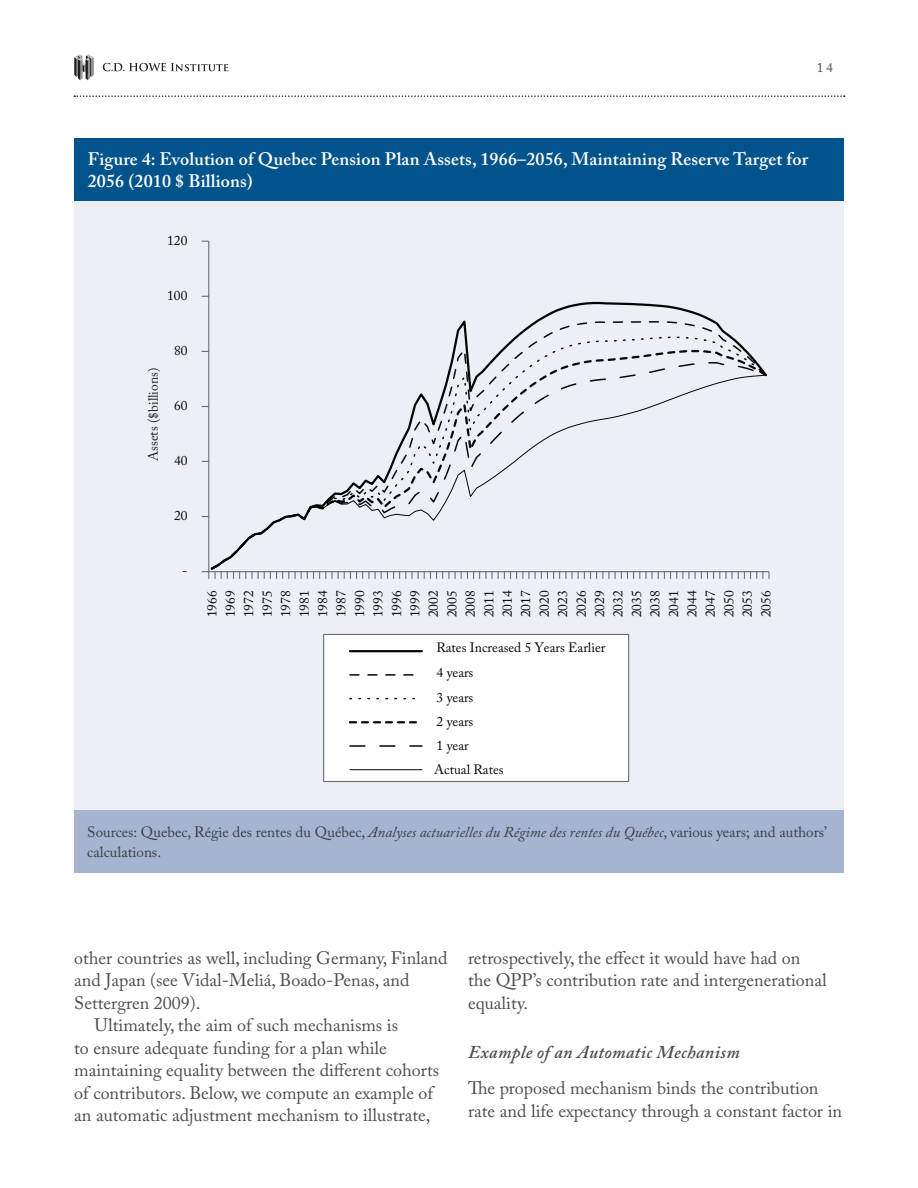
<style>
.page{position:relative;width:918px;height:1188px;background:#fff}
.page>*{position:absolute;margin:0;border:0;box-sizing:border-box;transform-origin:0 0}
.Body_Copy{font:18px/22.5px "Adobe Caslon Pro";color:#4b4c4d}
.Table_Header{font:600 18px/22.5px "Adobe Caslon Pro";letter-spacing:.01em;color:#fff}
.Level_Three_Head{font:italic 600 18px "Adobe Caslon Pro";letter-spacing:.02em;color:#4b4c4d}
.foot_note_2{font:15px/19.5px "Adobe Caslon Pro";color:#3e3e3f}
.t1{font:13.5px/18.5px "Adobe Caslon Pro";color:#050504;text-align:justify}
.t2{font:13.5px "Adobe Caslon Pro";color:#231f20}
.t3{font:13.5px "Adobe Caslon Pro";color:#4b4c4d}
.s1{font-style:italic}
</style>
<div class="page">
<svg style="left:74px;top:95px;width:771px;height:2px"></svg>
<svg style="left:74px;top:54px;width:20px;height:26px"></svg>
<svg style="left:103px;top:63px;width:125px;height:8px"></svg>
<div style="left:74px;top:201px;width:769px;height:609px;background:#ecf0f6"></div>
<div style="left:74px;top:138px;width:770px;height:63px;background:#01548b"></div>
<div style="left:74px;top:810px;width:769px;height:63px;background:#a4b4d1"></div>
<hr style="left:208px;top:241px;width:1px;height:331px;background:#6c6d70">
<svg style="left:202px;top:571px;width:87px;height:8px"></svg>
<svg style="left:295px;top:572px;width:475px;height:7px"></svg>
<svg style="left:209px;top:301px;width:504px;height:48px"></svg>
<svg style="left:210px;top:320px;width:521px;height:16px"></svg>
<svg style="left:210px;top:336px;width:536px;height:13px"></svg>
<svg style="left:209px;top:349px;width:560px;height:223px"></svg>
<svg style="left:210px;top:361px;width:558px;height:210px"></svg>
<div style="left:323px;top:634px;width:306px;height:148px;background:#fff;border:1px solid #6c6d70"></div>
<hr style="left:350px;top:650px;width:72px;height:2px;background:#050504">
<svg style="left:350px;top:674px;width:64px;height:2px"></svg>
<svg style="left:350px;top:698px;width:66px;height:1px"></svg>
<svg style="left:350px;top:721px;width:67px;height:2px"></svg>
<svg style="left:350px;top:745px;width:72px;height:2px"></svg>
<hr style="left:350px;top:769px;width:72px;height:1px;background:#050504">
<p class="t3" style="left:817px;top:59px;width:18px">14</p>
<p class="Table_Header" style="left:88px;top:147px;width:722px">Figure 4: Evolution of Quebec Pension Plan Assets, 1966–2056, Maintaining Reserve Target for<br>2056 (2010 $ Billions)</p>
<p class="t1" style="left:167px;top:231px;width:22px">120</p>
<p class="t1" style="left:167px;top:286px;width:22px">100</p>
<p class="t2" style="left:145px;top:461px;width:95px;rotate:-90deg">Assets ($billions)</p>
<p class="t1" style="left:174px;top:341px;width:15px">80</p>
<p class="t1" style="left:174px;top:396px;width:15px">60</p>
<p class="t1" style="left:174px;top:451px;width:15px">40</p>
<p class="t1" style="left:174px;top:506px;width:15px">20</p>
<p class="t1" style="left:182px;top:562px;width:7px">-</p>
<p class="t1" style="left:203px;top:617px;width:29px;rotate:-90deg">1966<br>1969<br>1972<br>1975<br>1978<br>1981<br>1984<br>1987<br>1990<br>1993<br>1996<br>1999<br>2002<br>2005<br>2008<br>2011<br>2014<br>2017<br>2020<br>2023<br>2026<br>2029<br>2032<br>2035<br>2038<br>2041<br>2044<br>2047<br>2050<br>2053<br>2056</p>
<p class="t1" style="left:434px;top:635px;width:173px;line-height:24.5px;text-align:left">Rates Increased 5 Years Earlier<br>4 years<br>3 years<br>2 years<br>1 year<br>Actual Rates</p>
<p class="foot_note_2" style="left:87px;top:822px;width:741px">Sources: Quebec, Régie des rentes du Québec, <span class="s1">Analyses actuarielles du Régime des rentes du Québec</span>, various years; and authors’ calculations.</p>
<p class="Body_Copy" style="left:74px;top:946px;width:375px">other countries as well, including Germany, Finland and Japan (see Vidal-Meliá, Boado-Penas, and<br>Settergren 2009).</p>
<p class="Body_Copy" style="left:74px;top:1014px;width:367px;text-indent:20px">Ultimately, the aim of such mechanisms is<br>to ensure adequate funding for a plan while maintaining equality between the different cohorts of contributors. Below, we compute an example of an automatic adjustment mechanism to illustrate,</p>
<p class="Body_Copy" style="left:468px;top:946px;width:360px">retrospectively, the effect it would have had on the QPP’s contribution rate and intergenerational equality.</p>
<p class="Level_Three_Head" style="left:468px;top:1041px;width:273px">Example of an Automatic Mechanism</p>
<p class="Body_Copy" style="left:468px;top:1077px;width:376px">The proposed mechanism binds the contribution rate and life expectancy through a constant factor in</p>
</div>
